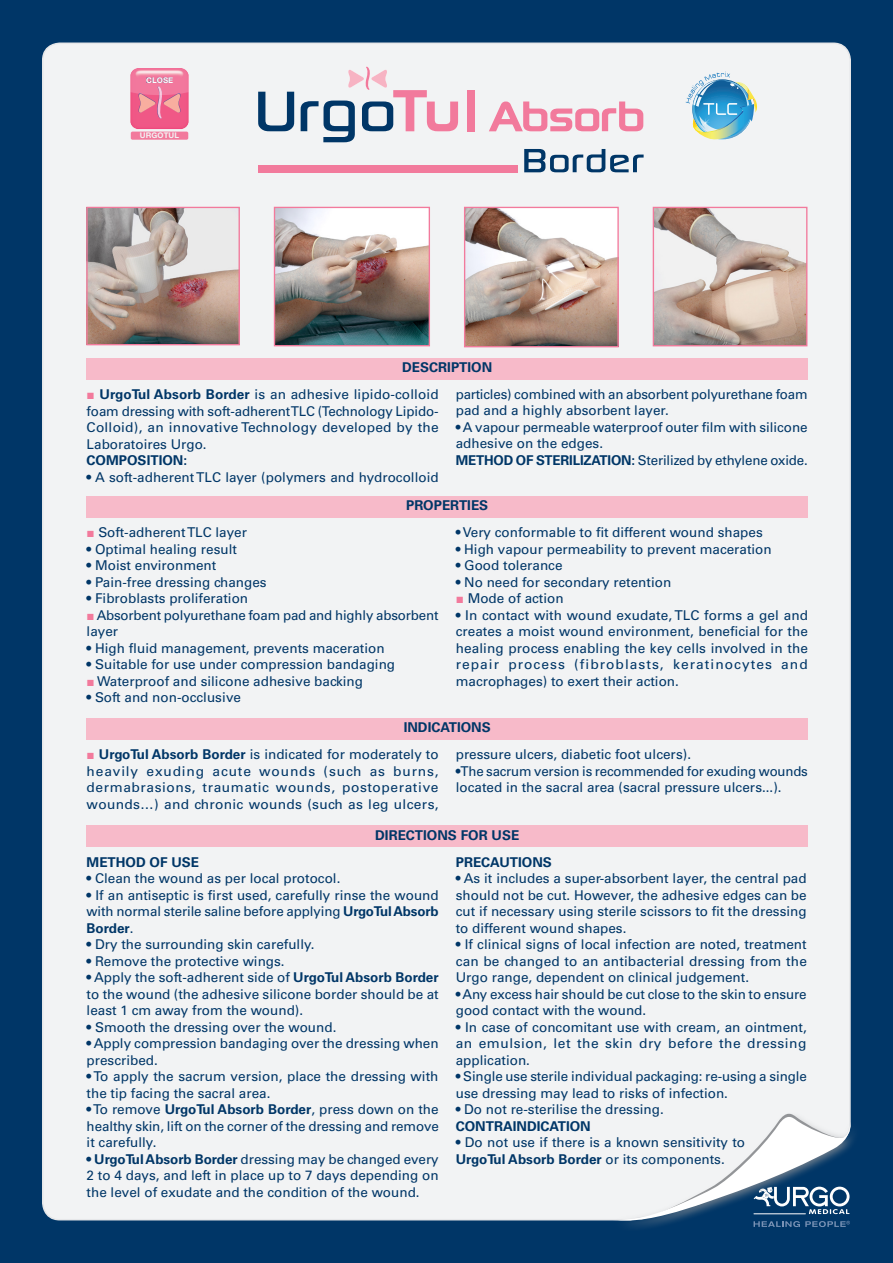
<style>
.page{position:relative;width:893px;height:1263px;background:#003667}
.page>*{position:absolute;margin:0;border:0;box-sizing:border-box;transform-origin:0 0}
.t1{font:13.5px/16.5px "Univers LT Std";color:#003667;text-align:justify}
.t2{font:700 13.5px "Univers LT Std";color:#003667}
.t3{font:700 7.8px "Helvetica Neue LT Std";letter-spacing:.015em;color:#f2f3f4}
.t4{font:700 7.8px "Helvetica Neue LT Std";letter-spacing:.015em;color:#fff}
.s1{font-family:"Times New Roman";font-weight:700;color:#f27a9c}
.s2{font-weight:700}
.s3{font-family:"Times New Roman";color:#f27a9c}
</style>
<div class="page">
<div style="left:42px;top:42px;width:809px;height:1179px;background:#f2f3f4"></div>
<svg style="left:258px;top:92px;width:36px;height:39px"></svg>
<div style="left:467px;top:90px;width:8px;height:41px;background:#f27a9c"></div>
<svg style="left:488px;top:101px;width:156px;height:32px;background:#f2bdcd"></svg>
<svg style="left:524px;top:149px;width:120px;height:23px"></svg>
<div style="left:258px;top:165px;width:260px;height:7px;background:#f27a9c"></div>
<svg style="left:301px;top:67px;width:157px;height:75px;background:#d2cdd7"></svg>
<div style="left:131px;top:132px;width:57px;height:8px;background:#f27a9c;border-radius:2px"></div>
<img style="left:127px;top:64px;width:66px;height:68px">
<svg style="left:130px;top:68px;width:59px;height:51px;background:#ef7c9c"></svg>
<img style="left:88px;top:209px;width:150px;height:134px">
<div style="left:86px;top:207px;width:154px;height:138px;border:1px solid #f27a9c"></div>
<img style="left:276px;top:209px;width:152px;height:135px">
<div style="left:274px;top:207px;width:156px;height:139px;border:1px solid #f27a9c"></div>
<img style="left:466px;top:209px;width:151px;height:136px">
<div style="left:464px;top:207px;width:155px;height:140px;border:1px solid #f27a9c"></div>
<img style="left:655px;top:209px;width:150px;height:135px">
<div style="left:653px;top:207px;width:154px;height:139px;border:1px solid #f27a9c"></div>
<svg style="left:686px;top:72px;width:71px;height:68px;background:#8ec0d2"></svg>
<div style="left:87px;top:358px;width:721px;height:21px;background:#f7bac9"></div>
<div style="left:87px;top:496px;width:721px;height:21px;background:#f7bac9"></div>
<div style="left:87px;top:718px;width:721px;height:22px;background:#f7bac9"></div>
<div style="left:87px;top:826px;width:721px;height:21px;background:#f7bac9"></div>
<div style="left:610px;top:1112px;width:251px;height:119px;background:#939598;opacity:.75"></div>
<svg style="left:612px;top:1109px;width:239px;height:118px"></svg>
<p class="t4" style="left:146px;top:75px;width:29px">CLOSE</p>
<p class="t3" style="left:140px;top:131px;width:41px">URGOTUL</p>
<p class="t2" style="left:402px;top:359px;width:92px">DESCRIPTION</p>
<p class="t1" style="left:87px;top:386px;width:354px"><span class="s1">■</span> <span class="s2">UrgoTul Absorb Border</span> is an adhesive lipido-colloid foam dressing with soft-adherent TLC (Technology Lipido-Colloid), an innovative Technology developed by the Laboratoires Urgo.</p>
<p class="t2" style="left:87px;top:452px;width:102px">COMPOSITION:</p>
<p class="t1" style="left:87px;top:468px;width:354px">• A soft-adherent TLC layer (polymers and hydrocolloid</p>
<p class="t1" style="left:456px;top:386px;width:353px">particles) combined with an absorbent polyurethane foam pad and a highly absorbent layer.</p>
<p class="t1" style="left:456px;top:419px;width:353px">• A vapour permeable waterproof outer film with silicone adhesive on the edges.</p>
<p class="t1" style="left:456px;top:452px;width:354px"><span class="s2">METHOD OF STERILIZATION:</span> Sterilized by ethylene oxide.</p>
<p class="t2" style="left:406px;top:498px;width:84px">PROPERTIES</p>
<p class="t1" style="left:456px;top:524px;width:308px">• Very conformable to fit different wound shapes</p>
<p class="t1" style="left:456px;top:541px;width:318px">• High vapour permeability to prevent maceration</p>
<p class="t1" style="left:456px;top:557px;width:108px">• Good tolerance</p>
<p class="t1" style="left:456px;top:574px;width:217px">• No need for secondary retention</p>
<p class="t1" style="left:456px;top:590px;width:109px"><span class="s1">■</span> Mode of action</p>
<p class="t1" style="left:456px;top:607px;width:354px">• In contact with wound exudate, TLC forms a gel and creates a moist wound environment, beneficial for the healing process enabling the key cells involved in the repair process (fibroblasts, keratinocytes and macrophages) to exert their action.</p>
<p class="t2" style="left:404px;top:720px;width:89px">INDICATIONS</p>
<p class="t1" style="left:87px;top:746px;width:354px"><span class="s3">■</span> <span class="s2">UrgoTul Absorb Border</span> is indicated for moderately to heavily exuding acute wounds (such as burns, dermabrasions, traumatic wounds, postoperative wounds…) and chronic wounds (such as leg ulcers,</p>
<p class="t1" style="left:456px;top:746px;width:237px">pressure ulcers, diabetic foot ulcers).</p>
<p class="t1" style="left:87px;top:524px;width:162px"><span class="s3">■</span> Soft-adherent TLC layer</p>
<p class="t1" style="left:87px;top:541px;width:152px">• Optimal healing result</p>
<p class="t1" style="left:87px;top:557px;width:131px">• Moist environment</p>
<p class="t1" style="left:87px;top:574px;width:181px">• Pain-free dressing changes</p>
<p class="t1" style="left:87px;top:590px;width:163px">• Fibroblasts proliferation</p>
<p class="t1" style="left:87px;top:607px;width:353px"><span class="s3">■</span> Absorbent polyurethane foam pad and highly absorbent layer</p>
<p class="t1" style="left:87px;top:640px;width:300px">• High fluid management, prevents maceration</p>
<p class="t1" style="left:87px;top:656px;width:310px">• Suitable for use under compression bandaging</p>
<p class="t1" style="left:87px;top:673px;width:278px"><span class="s3">■</span> Waterproof and silicone adhesive backing</p>
<p class="t1" style="left:87px;top:689px;width:156px">• Soft and non-occlusive</p>
<p class="t1" style="left:456px;top:763px;width:354px">• The sacrum version is recommended for exuding wounds located in the sacral area (sacral pressure ulcers...).</p>
<p class="t2" style="left:375px;top:827px;width:146px">DIRECTIONS FOR USE</p>
<p class="t2" style="left:87px;top:854px;width:114px">METHOD OF USE</p>
<p class="t1" style="left:87px;top:870px;width:255px">• Clean the wound as per local protocol.</p>
<p class="t1" style="left:87px;top:887px;width:354px">• If an antiseptic is first used, carefully rinse the wound with normal sterile saline before applying <span class="s2">UrgoTul Absorb Border</span>.</p>
<p class="t1" style="left:87px;top:936px;width:229px">• Dry the surrounding skin carefully.</p>
<p class="t1" style="left:87px;top:953px;width:200px">• Remove the protective wings.</p>
<p class="t1" style="left:87px;top:969px;width:354px">• Apply the soft-adherent side of <span class="s2">UrgoTul Absorb Border </span>to the wound (the adhesive silicone border should be at least 1 cm away from the wound).</p>
<p class="t1" style="left:87px;top:1019px;width:251px">• Smooth the dressing over the wound.</p>
<p class="t1" style="left:87px;top:1035px;width:354px">• Apply compression bandaging over the dressing when prescribed.</p>
<p class="t1" style="left:87px;top:1068px;width:353px">• To apply the sacrum version, place the dressing with the tip facing the sacral area.</p>
<p class="t1" style="left:87px;top:1101px;width:354px">• To remove <span class="s2">UrgoTul Absorb Border</span>, press down on the healthy skin, lift on the corner of the dressing and remove it carefully.</p>
<p class="t1" style="left:87px;top:1151px;width:354px">• <span class="s2">UrgoTul Absorb Border</span> dressing may be changed every 2 to 4 days, and left in place up to 7 days depending on the level of exudate and the condition of the wound.</p>
<p class="t2" style="left:456px;top:854px;width:98px">PRECAUTIONS</p>
<p class="t1" style="left:456px;top:870px;width:352px">• As it includes a super-absorbent layer, the central pad should not be cut. However, the adhesive edges can be cut if necessary using sterile scissors to fit the dressing to different wound shapes.</p>
<p class="t1" style="left:456px;top:936px;width:353px">• If clinical signs of local infection are noted, treatment can be changed to an antibacterial dressing from the Urgo range, dependent on clinical judgement.</p>
<p class="t1" style="left:456px;top:986px;width:352px">• Any excess hair should be cut close to the skin to ensure good contact with the wound.</p>
<p class="t1" style="left:456px;top:1019px;width:353px">• In case of concomitant use with cream, an ointment, an emulsion, let the skin dry before the dressing application.</p>
<p class="t1" style="left:456px;top:1068px;width:353px">• Single use sterile individual packaging: re-using a single use dressing may lead to risks of infection.</p>
<p class="t1" style="left:456px;top:1101px;width:210px">• Do not re-sterilise the dressing.</p>
<p class="t2" style="left:456px;top:1118px;width:137px">CONTRAINDICATION</p>
<p class="t1" style="left:456px;top:1134px;width:291px">• Do not use if there is a known sensitivity to<br><span class="s2">UrgoTul Absorb Border</span> or its components.</p>
</div>
